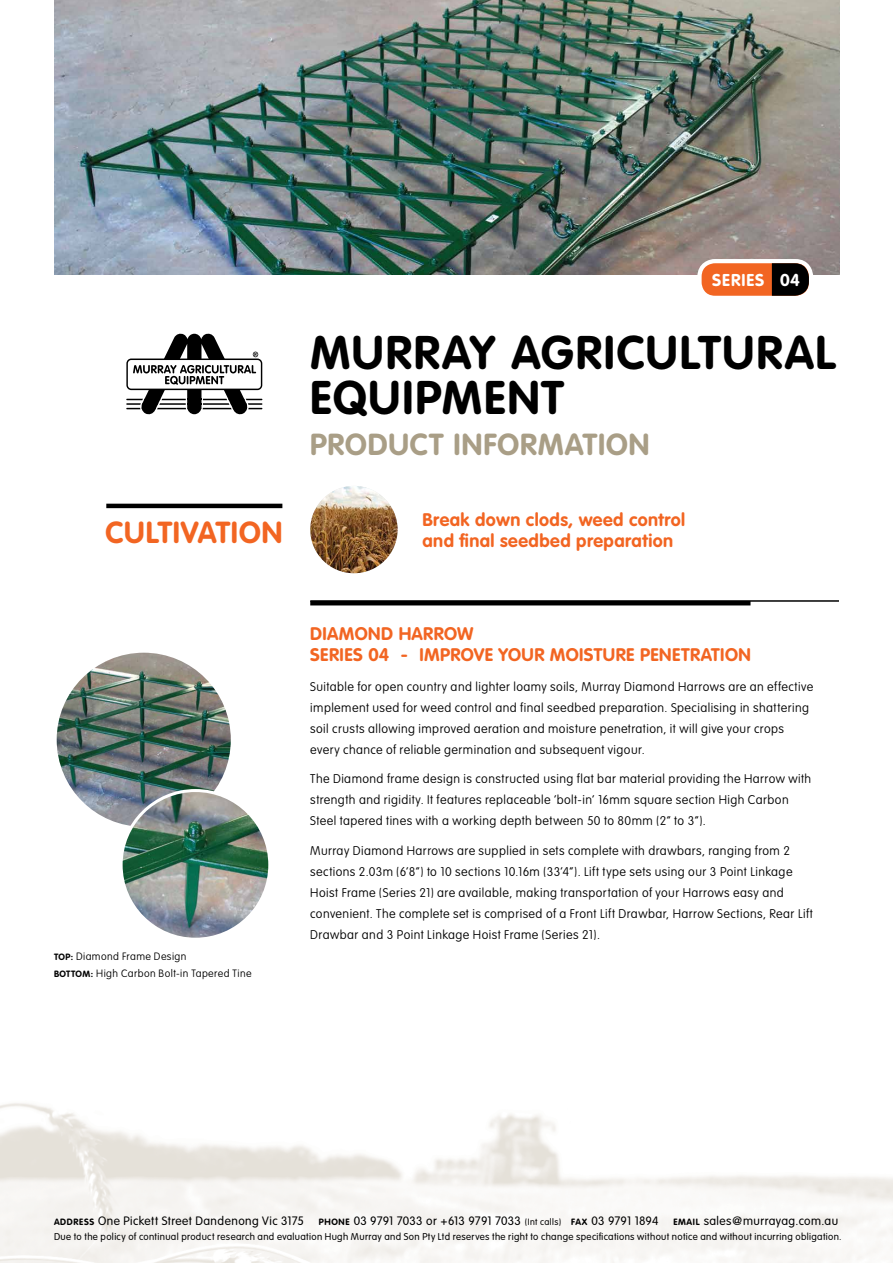
<style>
.page{position:relative;width:893px;height:1263px;background:#fff}
.page>*{position:absolute;margin:0;border:0;box-sizing:border-box;transform-origin:0 0}
.t1{font:700 46.5px/45px "VAG Rounded";letter-spacing:.045em;color:#000}
.t2{font:700 30px "VAG Rounded";letter-spacing:.03em;color:#a99e86}
.t3{font:700 30px "VAG Rounded";letter-spacing:.025em;color:#f26522}
.t4{font:700 18px/21px "VAG Rounded";letter-spacing:.025em;color:#f26522}
.t5{font:700 16.95px "VAG Rounded";letter-spacing:.055em;color:#fff}
.t6{font:100 12.45px/21px "VAG Rounded";letter-spacing:.035em;color:#000}
.t7{font:300 12px "VAG Rounded";letter-spacing:.02em;color:#000}
.t8{font:100 10.5px/16.2px "VAG Rounded";letter-spacing:.04em;color:#000}
.t9{font:300 9.75px "VAG Rounded";letter-spacing:.035em;color:#000}
.s1{font-weight:700;font-size:9px}
.s2{font-size:9px}
</style>
<div class="page">
<img style="left:54px;top:0;width:785px;height:275px">
<hr style="left:310px;top:600px;width:529px;height:2px;background:#000">
<img style="left:310px;top:486px;width:88px;height:87px;border-radius:44px">
<div style="left:699px;top:261px;width:112px;height:37px;background:#f26522;border-radius:16px"></div>
<div style="left:697px;top:259px;width:116px;height:41px;border:4px solid #fff;border-radius:16px"></div>
<svg style="left:772px;top:263px;width:37px;height:33px"></svg>
<svg style="left:126px;top:333px;width:136px;height:82px"></svg>
<hr style="left:106px;top:504px;width:176px;height:4px;background:#000">
<hr style="left:310px;top:601px;width:440px;height:4px;background:#000">
<img style="left:55px;top:651px;width:177px;height:177px;border-radius:89px">
<img style="left:121px;top:790px;width:149px;height:149px;border-radius:74px">
<div style="left:120px;top:789px;width:151px;height:152px;border:3px solid #fff;border-radius:50%"></div>
<h3 class="t5" style="left:712px;top:270px;width:89px">SERIES 04</h3>
<h1 class="t1" style="left:310px;top:331px;width:526px">MURRAY AGRICULTURAL<br>EQUIPMENT</h1>
<h2 class="t2" style="left:310px;top:427px;width:341px">PRODUCT INFORMATION</h2>
<h3 class="t4" style="left:422px;top:509px;width:264px">BREAK DOWN CLODS, WEED CONTROL</h3>
<h2 class="t3" style="left:106px;top:515px;width:178px">CULTIVATION</h2>
<h3 class="t4" style="left:422px;top:530px;width:252px">AND FINAL SEEDBED PREPARATION</h3>
<p class="t8" style="left:54px;top:949px;width:199px"><span class="s1">TOP:</span> Diamond Frame Design<br><span class="s1">BOTTOM:</span> High Carbon Bolt-in Tapered Tine</p>
<h3 class="t4" style="left:310px;top:624px;width:442px">DIAMOND HARROW<br>SERIES 04 - IMPROVE YOUR MOISTURE PENETRATION</h3>
<p class="t6" style="left:310px;top:676px;width:504px">Suitable for open country and lighter loamy soils, Murray Diamond Harrows are an effective implement used for weed control and final seedbed preparation. Specialising in shattering soil crusts allowing improved aeration and moisture penetration, it will give your crops every chance of reliable germination and subsequent vigour.</p>
<p class="t6" style="left:310px;top:769px;width:502px">The Diamond frame design is constructed using flat bar material providing the Harrow with strength and rigidity. It features replaceable ‘bolt-in’ 16mm square section High Carbon<br>Steel tapered tines with a working depth between 50 to 80mm (2” to 3”).</p>
<p class="t6" style="left:310px;top:840px;width:504px">Murray Diamond Harrows are supplied in sets complete with drawbars, ranging from 2 sections 2.03m (6’8”) to 10 sections 10.16m (33’4”). Lift type sets using our 3 Point Linkage Hoist Frame (Series 21) are available, making transportation of your Harrows easy and convenient. The complete set is comprised of a Front Lift Drawbar, Harrow Sections, Rear Lift Drawbar and 3 Point Linkage Hoist Frame (Series 21).</p>
<p class="t7" style="left:54px;top:1214px;width:786px"><span class="s1">ADDRESS</span> One Pickett Street Dandenong Vic 3175 <span class="s1">PHONE</span> 03 9791 7033 or +613 9791 7033 <span class="s2">(Int calls)</span> <span class="s1">FAX</span> 03 9791 1894 <span class="s1">EMAIL</span> sales@murrayag.com.au</p>
<p class="t9" style="left:54px;top:1231px;width:789px">Due to the policy of continual product research and evaluation Hugh Murray and Son Pty Ltd reserves the right to change specifications without notice and without incurring obligation.</p>
</div>
